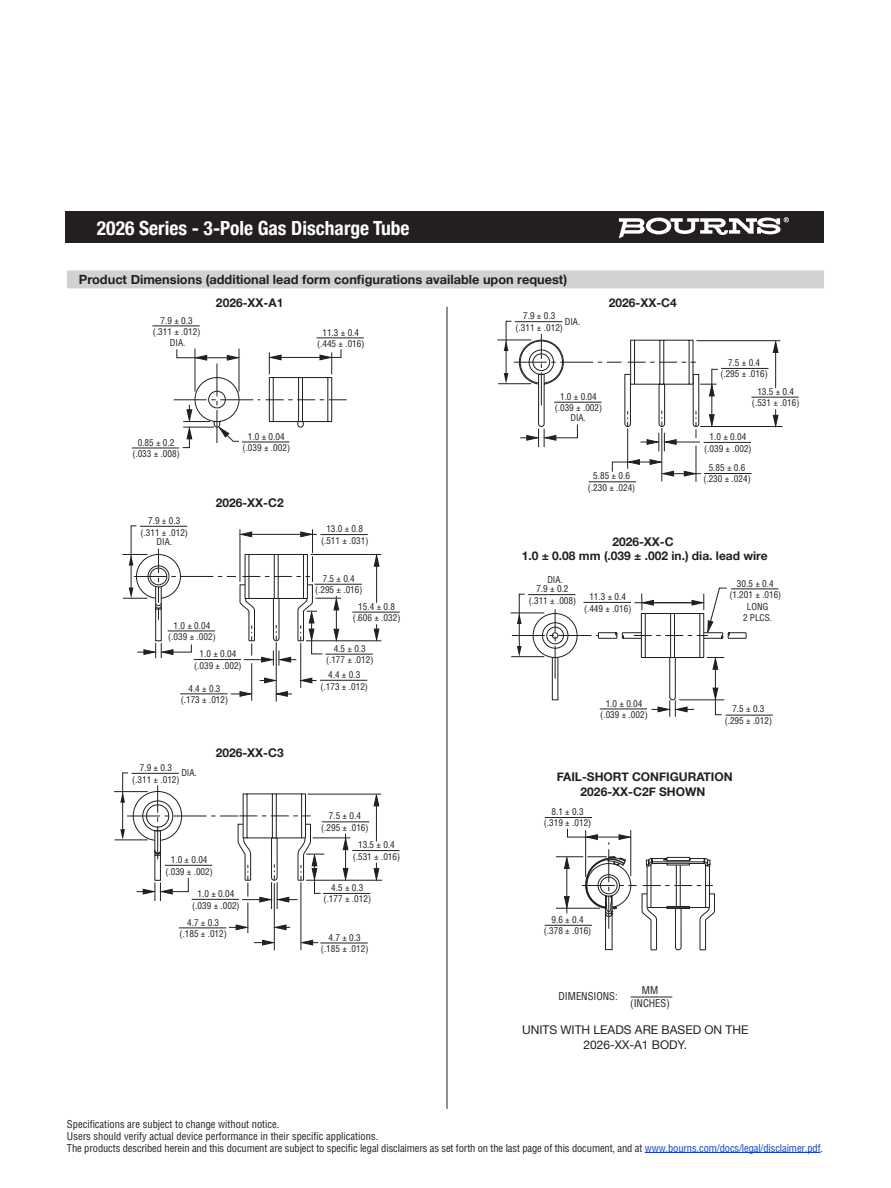
<style>
.page{position:relative;width:891px;height:1188px;background:#fff}
.page>*{position:absolute;margin:0;border:0;box-sizing:border-box;transform-origin:0 0}
.t1{font:700 condensed 19.5px "Helvetica Neue";color:#fff}
.t2{font:700 12.75px "Helvetica Neue";color:#231f20}
.t3{font:700 12px/14.4px "Helvetica Neue";color:#231f20;text-align:center}
.t4{font:12px/14.4px "Helvetica Neue";color:#231f20;text-align:center}
.t5{font:condensed 10.5px/12px "Helvetica";letter-spacing:-.01em;color:#231f20}
.t6{font:condensed 9.15px/11.6px "Helvetica";color:#231f20;text-align:center}
.s1{color:#0042f4}
</style>
<div class="page">
<hr style="left:645px;top:1152px;width:176px;height:1px;background:#0042f4">
<div style="left:65px;top:212px;width:759px;height:31px;background:#231f20"></div>
<svg style="left:619px;top:217px;width:170px;height:21px"></svg>
<div style="left:67px;top:270px;width:757px;height:18px;background:#d1d2d4"></div>
<svg style="left:174px;top:349px;width:173px;height:99px"></svg>
<hr style="left:152px;top:326px;width:48px;height:1px;background:#231f20">
<hr style="left:317px;top:338px;width:47px;height:1px;background:#231f20">
<hr style="left:242px;top:442px;width:47px;height:1px;background:#231f20">
<hr style="left:132px;top:448px;width:47px;height:1px;background:#231f20">
<hr style="left:511px;top:656px;width:33px;height:1px;background:#231f20">
<hr style="left:511px;top:613px;width:33px;height:1px;background:#231f20">
<svg style="left:512px;top:587px;width:235px;height:130px"></svg>
<hr style="left:583px;top:602px;width:48px;height:1px;background:#231f20">
<hr style="left:731px;top:589px;width:47px;height:1px;background:#231f20">
<hr style="left:725px;top:715px;width:48px;height:1px;background:#231f20">
<svg style="left:556px;top:828px;width:159px;height:122px"></svg>
<hr style="left:545px;top:817px;width:47px;height:1px;background:#231f20">
<hr style="left:545px;top:925px;width:47px;height:1px;background:#231f20">
<hr style="left:631px;top:997px;width:41px;height:1px;background:#231f20">
<hr style="left:447px;top:307px;width:1px;height:802px;background:#231f20">
<svg style="left:374px;top:555px;width:5px;height:12px"></svg>
<svg style="left:374px;top:624px;width:5px;height:17px"></svg>
<hr style="left:376px;top:562px;width:1px;height:41px;background:#231f20">
<hr style="left:276px;top:642px;width:1px;height:60px;background:#231f20">
<hr style="left:251px;top:663px;width:1px;height:38px;background:#231f20">
<hr style="left:306px;top:641px;width:75px;height:1px;background:#231f20">
<hr style="left:311px;top:554px;width:70px;height:1px;background:#231f20">
<hr style="left:325px;top:654px;width:48px;height:1px;background:#231f20">
<hr style="left:320px;top:680px;width:47px;height:1px;background:#231f20">
<hr style="left:352px;top:612px;width:48px;height:1px;background:#231f20">
<hr style="left:320px;top:534px;width:48px;height:1px;background:#231f20">
<hr style="left:315px;top:584px;width:47px;height:1px;background:#231f20">
<svg style="left:122px;top:525px;width:219px;height:172px"></svg>
<hr style="left:194px;top:659px;width:47px;height:1px;background:#231f20">
<svg style="left:343px;top:834px;width:5px;height:46px"></svg>
<hr style="left:274px;top:883px;width:1px;height:67px;background:#231f20">
<hr style="left:248px;top:903px;width:1px;height:30px;background:#231f20">
<hr style="left:301px;top:882px;width:1px;height:68px;background:#231f20">
<hr style="left:306px;top:880px;width:76px;height:1px;background:#231f20">
<hr style="left:313px;top:838px;width:37px;height:1px;background:#231f20">
<svg style="left:300px;top:940px;width:18px;height:5px"></svg>
<svg style="left:254px;top:940px;width:21px;height:5px"></svg>
<hr style="left:115px;top:840px;width:33px;height:1px;background:#231f20">
<hr style="left:114px;top:791px;width:34px;height:1px;background:#231f20">
<svg style="left:374px;top:793px;width:5px;height:13px"></svg>
<svg style="left:374px;top:863px;width:5px;height:18px"></svg>
<hr style="left:376px;top:801px;width:1px;height:40px;background:#231f20">
<hr style="left:308px;top:794px;width:73px;height:1px;background:#231f20">
<hr style="left:352px;top:850px;width:48px;height:1px;background:#231f20">
<hr style="left:322px;top:821px;width:47px;height:1px;background:#231f20">
<hr style="left:323px;top:893px;width:47px;height:1px;background:#231f20">
<hr style="left:320px;top:943px;width:48px;height:1px;background:#231f20">
<svg style="left:120px;top:772px;width:204px;height:158px"></svg>
<hr style="left:662px;top:428px;width:1px;height:53px;background:#231f20">
<hr style="left:627px;top:429px;width:1px;height:40px;background:#231f20">
<hr style="left:696px;top:446px;width:1px;height:36px;background:#231f20">
<hr style="left:700px;top:426px;width:83px;height:1px;background:#231f20">
<svg style="left:612px;top:459px;width:89px;height:17px"></svg>
<hr style="left:498px;top:383px;width:33px;height:1px;background:#231f20">
<hr style="left:497px;top:340px;width:34px;height:1px;background:#231f20">
<hr style="left:704px;top:442px;width:47px;height:1px;background:#231f20">
<svg style="left:773px;top:341px;width:5px;height:12px"></svg>
<svg style="left:773px;top:409px;width:5px;height:19px"></svg>
<hr style="left:775px;top:348px;width:1px;height:40px;background:#231f20">
<hr style="left:696px;top:340px;width:84px;height:1px;background:#231f20">
<hr style="left:751px;top:397px;width:48px;height:1px;background:#231f20">
<hr style="left:721px;top:368px;width:47px;height:1px;background:#231f20">
<hr style="left:589px;top:481px;width:47px;height:1px;background:#231f20">
<hr style="left:704px;top:473px;width:47px;height:1px;background:#231f20">
<svg style="left:504px;top:321px;width:215px;height:130px"></svg>
<h1 class="t1" style="left:97px;top:212px;width:314px">2026 Series - 3-Pole Gas Discharge Tube</h1>
<h2 class="t2" style="left:79px;top:269px;width:490px">Product Dimensions (additional lead form configurations available upon request)</h2>
<p class="t6" style="left:153px;top:314px;width:49px">7.9 ± 0.3 (.311 ± .012)</p>
<p class="t6" style="left:170px;top:337px;width:17px">DIA.</p>
<h3 class="t3" style="left:216px;top:296px;width:69px">2026-XX-A1</h3>
<p class="t6" style="left:317px;top:326px;width:49px">11.3 ± 0.4 (.445 ± .016)</p>
<p class="t6" style="left:516px;top:310px;width:49px">7.9 ± 0.3 (.311 ± .012)</p>
<p class="t6" style="left:565px;top:315px;width:17px">DIA.</p>
<h3 class="t3" style="left:609px;top:296px;width:70px">2026-XX-C4</h3>
<p class="t6" style="left:132px;top:436px;width:49px">0.85 ± 0.2 (.033 ± .008)</p>
<p class="t6" style="left:243px;top:430px;width:49px">1.0 ± 0.04 (.039 ± .002)</p>
<p class="t6" style="left:555px;top:391px;width:49px">1.0 ± 0.04 (.039 ± .002)</p>
<p class="t6" style="left:570px;top:412px;width:17px">DIA.</p>
<p class="t6" style="left:720px;top:357px;width:49px">7.5 ± 0.4 (.295 ± .016)</p>
<p class="t6" style="left:752px;top:386px;width:49px">13.5 ± 0.4 (.531 ± .016)</p>
<p class="t6" style="left:704px;top:431px;width:49px">1.0 ± 0.04 (.039 ± .002)</p>
<p class="t6" style="left:141px;top:515px;width:49px">7.9 ± 0.3 (.311 ± .012)</p>
<p class="t6" style="left:157px;top:536px;width:17px">DIA.</p>
<h3 class="t3" style="left:216px;top:496px;width:70px">2026-XX-C2</h3>
<p class="t6" style="left:168px;top:619px;width:49px">1.0 ± 0.04 (.039 ± .002)</p>
<p class="t6" style="left:194px;top:648px;width:49px">1.0 ± 0.04 (.039 ± .002)</p>
<p class="t6" style="left:321px;top:523px;width:49px">13.0 ± 0.8 (.511 ± .031)</p>
<p class="t6" style="left:315px;top:573px;width:49px">7.5 ± 0.4 (.295 ± .016)</p>
<p class="t6" style="left:353px;top:601px;width:49px">15.4 ± 0.8 (.606 ± .032)</p>
<p class="t6" style="left:326px;top:643px;width:49px">4.5 ± 0.3 (.177 ± .012)</p>
<p class="t6" style="left:328px;top:669px;width:34px">4.4 ± 0.3</p>
<p class="t6" style="left:188px;top:682px;width:34px">4.4 ± 0.3</p>
<p class="t6" style="left:321px;top:680px;width:49px">(.173 ± .012)</p>
<p class="t6" style="left:181px;top:694px;width:49px">(.173 ± .012)</p>
<p class="t6" style="left:132px;top:762px;width:49px">7.9 ± 0.3 (.311 ± .012)</p>
<p class="t6" style="left:181px;top:767px;width:17px">DIA.</p>
<h3 class="t3" style="left:216px;top:746px;width:70px">2026-XX-C3</h3>
<p class="t6" style="left:165px;top:854px;width:49px">1.0 ± 0.04 (.039 ± .002)</p>
<p class="t6" style="left:192px;top:888px;width:49px">1.0 ± 0.04 (.039 ± .002)</p>
<p class="t6" style="left:179px;top:916px;width:49px">4.7 ± 0.3 (.185 ± .012)</p>
<p class="t6" style="left:321px;top:810px;width:49px">7.5 ± 0.4 (.295 ± .016)</p>
<p class="t6" style="left:353px;top:839px;width:49px">13.5 ± 0.4 (.531 ± .016)</p>
<p class="t6" style="left:324px;top:882px;width:49px">4.5 ± 0.3 (.177 ± .012)</p>
<p class="t6" style="left:321px;top:931px;width:49px">4.7 ± 0.3 (.185 ± .012)</p>
<p class="t6" style="left:588px;top:470px;width:49px">5.85 ± 0.6 (.230 ± .024)</p>
<p class="t6" style="left:703px;top:462px;width:49px">5.85 ± 0.6 (.230 ± .024)</p>
<h3 class="t3" style="left:522px;top:535px;width:247px">2026-XX-C<br>1.0 ± 0.08 mm (.039 ± .002 in.) dia. lead wire</h3>
<p class="t6" style="left:536px;top:574px;width:34px;line-height:9.8px">DIA.<br>7.9 ± 0.2</p>
<p class="t6" style="left:529px;top:595px;width:49px">(.311 ± .008)</p>
<p class="t6" style="left:584px;top:591px;width:49px">11.3 ± 0.4 (.449 ± .016)</p>
<p class="t6" style="left:600px;top:697px;width:49px">1.0 ± 0.04 (.039 ± .002)</p>
<p class="t6" style="left:729px;top:577px;width:54px">30.5 ± 0.4 (1.201 ± .016)</p>
<p class="t6" style="left:743px;top:601px;width:31px">LONG<br>2 PLCS.</p>
<p class="t6" style="left:725px;top:703px;width:49px">7.5 ± 0.3 (.295 ± .012)</p>
<h3 class="t3" style="left:557px;top:770px;width:178px">FAIL-SHORT CONFIGURATION<br>2026-XX-C2F SHOWN</h3>
<p class="t6" style="left:544px;top:806px;width:49px">8.1 ± 0.3 (.319 ± .012)</p>
<p class="t6" style="left:544px;top:913px;width:49px">9.6 ± 0.4 (.378 ± .016)</p>
<p class="t5" style="left:559px;top:990px;width:61px">DIMENSIONS:</p>
<p class="t5" style="left:630px;top:984px;width:41px;line-height:12.6px;text-align:center">MM (INCHES)</p>
<h3 class="t4" style="left:522px;top:1023px;width:228px">UNITS WITH LEADS ARE BASED ON THE<br>2026-XX-A1 BODY.</h3>
<p class="t5" style="left:67px;top:1118px;width:758px">Specifications are subject to change without notice.<br>Users should verify actual device performance in their specific applications.<br>The products described herein and this document are subject to specific legal disclaimers as set forth on the last page of this document, and at <span class="s1">www.bourns.com/docs/legal/disclaimer.pdf</span>.</p>
</div>
